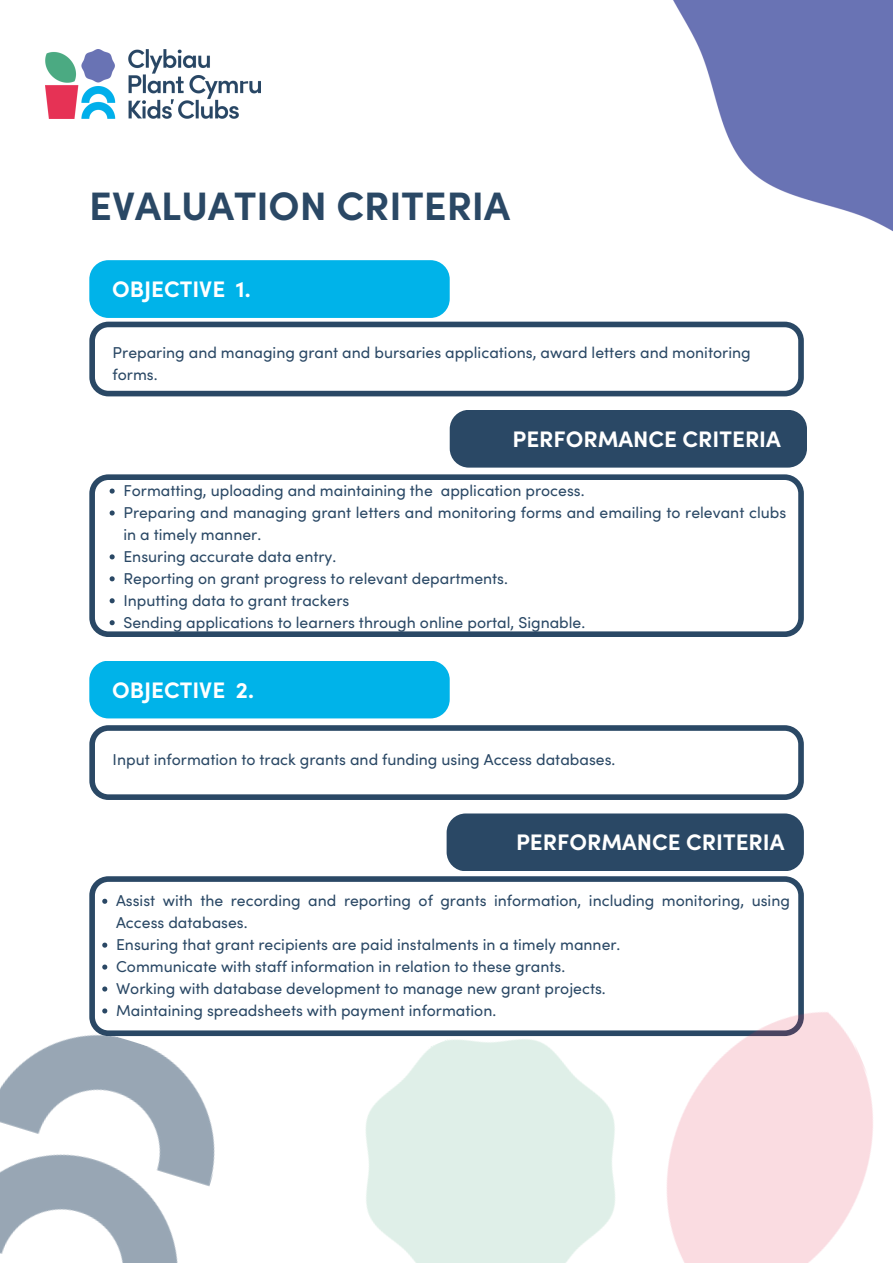
<style>
.page{position:relative;width:893px;height:1263px;background:#fff}
.page>*{position:absolute;margin:0;border:0;box-sizing:border-box;transform-origin:0 0}
.t1{font:700 39.75px "Sofia Pro";color:#2a4865}
.t2{font:700 22.5px "Sofia Pro";color:#fff}
.t3{font:15.75px/21.9px "Sofia Pro";color:#2a4865}
</style>
<div class="page">
<img style="left:673px;top:0;width:220px;height:232px">
<img style="left:46px;top:49px;width:215px;height:70px">
<div style="left:89px;top:260px;width:360px;height:58px;background:#00b3e9;border-radius:19px"></div>
<div style="left:450px;top:410px;width:357px;height:58px;background:#2a4865;border-radius:19px"></div>
<svg style="left:89px;top:322px;width:715px;height:74px"></svg>
<svg style="left:89px;top:474px;width:715px;height:163px"></svg>
<svg style="left:110px;top:488px;width:5px;height:6px"></svg>
<svg style="left:110px;top:510px;width:5px;height:5px"></svg>
<svg style="left:110px;top:554px;width:5px;height:5px"></svg>
<svg style="left:110px;top:576px;width:5px;height:5px"></svg>
<svg style="left:110px;top:598px;width:5px;height:5px"></svg>
<svg style="left:110px;top:620px;width:5px;height:5px"></svg>
<div style="left:89px;top:661px;width:360px;height:57px;background:#00b3e9;border-radius:19px"></div>
<svg style="left:89px;top:725px;width:715px;height:75px"></svg>
<div style="left:446px;top:813px;width:358px;height:58px;background:#2a4865;border-radius:19px"></div>
<svg style="left:89px;top:876px;width:715px;height:160px"></svg>
<svg style="left:102px;top:899px;width:5px;height:5px"></svg>
<svg style="left:102px;top:942px;width:5px;height:6px"></svg>
<svg style="left:102px;top:964px;width:5px;height:5px"></svg>
<svg style="left:102px;top:986px;width:5px;height:5px"></svg>
<img style="left:317px;top:894px;width:556px;height:369px">
<img style="left:0;top:1007px;width:243px;height:256px">
<p class="t1" style="left:89px;top:179px;width:422px">EVALUATION CRITERIA</p>
<p class="t2" style="left:112px;top:274px;width:140px">OBJECTIVE 1.</p>
<h1 class="t3" style="left:113px;top:342px;width:639px">Preparing and managing grant and bursaries applications, award letters and monitoring forms.</h1>
<p class="t2" style="left:512px;top:424px;width:270px">PERFORMANCE CRITERIA</p>
<h2 class="t3" style="left:123px;top:479px;width:463px">Formatting, uploading and maintaining the application process.</h2>
<p class="t3" style="left:123px;top:501px;width:664px">Preparing and managing grant letters and monitoring forms and emailing to relevant clubs in a timely manner.</p>
<h2 class="t3" style="left:123px;top:545px;width:214px">Ensuring accurate data entry.</h2>
<p class="t3" style="left:123px;top:567px;width:386px">Reporting on grant progress to relevant departments.</p>
<p class="t3" style="left:123px;top:589px;width:227px">Inputting data to grant trackers</p>
<p class="t3" style="left:123px;top:611px;width:463px">Sending applications to learners through online portal, Signable.</p>
<p class="t2" style="left:112px;top:675px;width:143px">OBJECTIVE 2.</p>
<p class="t3" style="left:113px;top:748px;width:504px">Input information to track grants and funding using Access databases.</p>
<h2 class="t2" style="left:516px;top:827px;width:270px">PERFORMANCE CRITERIA</h2>
<p class="t3" style="left:116px;top:889px;width:675px">Assist with the recording and reporting of grants information, including monitoring, using<br>Access databases.</p>
<h2 class="t3" style="left:116px;top:933px;width:506px">Ensuring that grant recipients are paid instalments in a timely manner.</h2>
<p class="t3" style="left:116px;top:955px;width:450px">Communicate with staff information in relation to these grants.</p>
<p class="t3" style="left:116px;top:977px;width:491px">Working with database development to manage new grant projects.</p>
<p class="t3" style="left:116px;top:999px;width:382px">Maintaining spreadsheets with payment information.</p>
</div>
